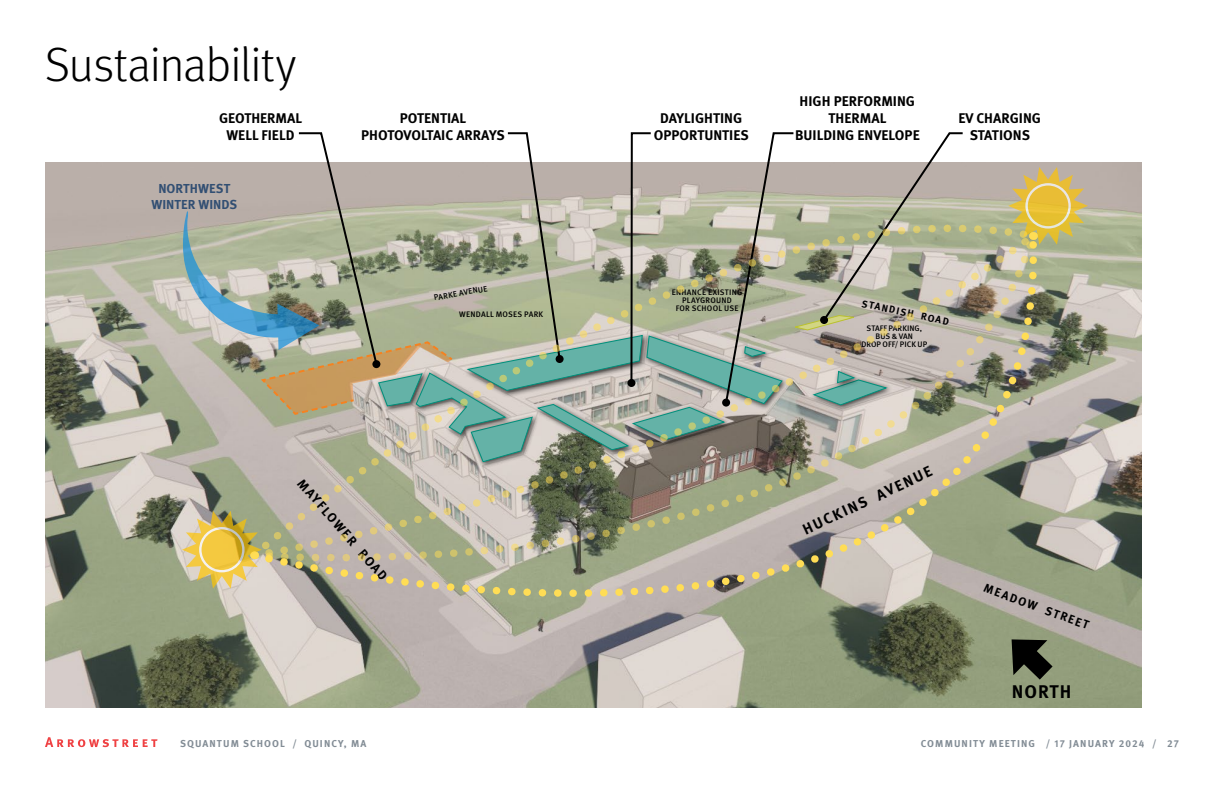
<style>
.page{position:relative;width:1224px;height:792px;background:#fff}
.page>*{position:absolute;margin:0;border:0;box-sizing:border-box;transform-origin:0 0}
.t1{font:300 48px "Meta OT";letter-spacing:-.02em;color:#000}
.t2{font:700 18.3px "Meta OT";letter-spacing:.06em;color:#000}
.t3{font:700 15px "Meta OT";color:#000}
.t4{font:700 14px/16.8px "Meta OT";color:#000;text-align:center}
.t5{font:700 13px/15.6px "Meta OT";letter-spacing:.005em;color:#324f73;text-align:center}
.t6{font:700 13px "Meta OT";color:#000}
.t7{font:700 12px "Meta OT";color:#000}
.t8{font:700 10px "Meta OT";letter-spacing:.11em;color:#828c95}
.t9{font:700 10px "Meta OT";color:#000}
.t10{font:500 8px/8px "Meta OT";letter-spacing:.025em;color:#000;text-align:center}
.t11{font:500 8px/8px "Meta OT";letter-spacing:.005em;color:#000;text-align:center}
</style>
<div class="page">
<img style="left:45px;top:162px;width:1097px;height:546px">
<svg style="left:1044px;top:625px;width:28px;height:74px;background:#91997c"></svg>
<svg style="left:260px;top:245px;width:784px;height:463px;background:#a7a795"></svg>
<svg style="left:182px;top:132px;width:783px;height:331px"></svg>
<svg style="left:262px;top:245px;width:776px;height:317px;background:#acaa95"></svg>
<svg style="left:255px;top:224px;width:779px;height:332px;background:#a7aa97"></svg>
<svg style="left:182px;top:511px;width:80px;height:78px;background:#d4c076"></svg>
<svg style="left:1008px;top:167px;width:80px;height:78px;background:#d0bb6d"></svg>
<svg style="left:45px;top:737px;width:113px;height:10px"></svg>
<h1 class="t1" style="left:45px;top:37px;width:253px">Sustainability</h1>
<p class="t4" style="left:219px;top:110px;width:85px">GEOTHERMAL<br>WELL FIELD</p>
<p class="t4" style="left:361px;top:110px;width:145px">POTENTIAL<br>PHOTOVOLTAIC ARRAYS</p>
<p class="t5" style="left:151px;top:181px;width:87px">NORTHWEST<br>WINTER WINDS</p>
<p class="t10" style="left:433px;top:294px;width:56px;rotate:-10deg">PARKE AVENUE</p>
<p class="t10" style="left:459px;top:311px;width:85px">WENDALL MOSES PARK</p>
<p class="t6" style="left:306px;top:475px;width:131px;rotate:49deg">MAYFLOWER ROAD</p>
<p class="t4" style="left:654px;top:110px;width:96px">DAYLIGHTING<br>OPPORTUNTIES</p>
<p class="t4" style="left:795px;top:93px;width:126px">HIGH PERFORMING<br>THERMAL<br>BUILDING ENVELOPE</p>
<p class="t4" style="left:958px;top:110px;width:84px">EV CHARGING<br>STATIONS</p>
<p class="t10" style="left:672px;top:288px;width:72px">ENHANCE EXISTING<br>PLAYGROUND<br>FOR SCHOOL USE</p>
<p class="t9" style="left:863px;top:297px;width:90px;rotate:12deg">STANDISH ROAD</p>
<p class="t11" style="left:861px;top:324px;width:67px">STAFF PARKING,<br>BUS &amp; VAN<br>DROP OFF/ PICK UP</p>
<p class="t3" style="left:800px;top:521px;width:142px;rotate:-25deg">HUCKINS AVENUE</p>
<p class="t7" style="left:987px;top:580px;width:112px;rotate:20deg">MEADOW STREET</p>
<h2 class="t2" style="left:1012px;top:680px;width:61px">NORTH</h2>
<p class="t8" style="left:180px;top:737px;width:188px">SQUANTUM SCHOOL / QUINCY, MA</p>
<p class="t8" style="left:921px;top:737px;width:260px">COMMUNITY MEETING / 17 JANUARY 2024 / 27</p>
</div>
